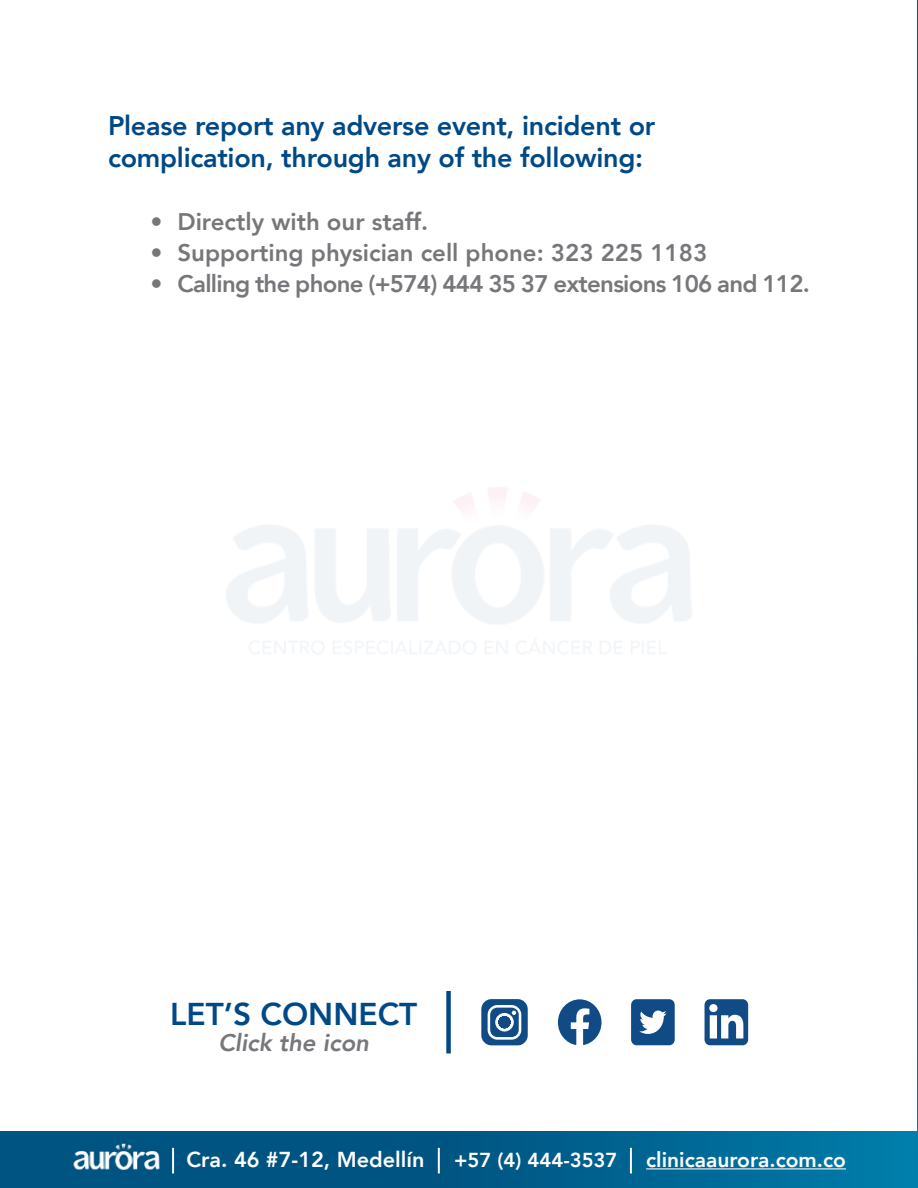
<style>
.page{position:relative;width:918px;height:1188px;background:#fff}
.page>*{position:absolute;margin:0;border:0;box-sizing:border-box;transform-origin:0 0}
.t1{font:800 31.5px "Avenir";color:#004987}
.t2{font:800 27px/31.5px "Avenir";letter-spacing:-.01em;color:#004987}
.t3{font:800 24px "Avenir";color:#76777a}
.t4{font:800 24px "Avenir";letter-spacing:-.03em;color:#76777a}
.t5{font:italic 800 24px "Avenir";color:#76777a}
.t6{font:800 21.6px "Avenir";color:#fff}
.t7{font:800 21px "Avenir";color:#fff}
.t8{font:800 20.25px "Avenir";color:#fff}
</style>
<div class="page">
<div style="left:0;top:1131px;width:918px;height:57px;background:linear-gradient(to right,#004977,#0375a2)"></div>
<hr style="left:630px;top:1148px;width:2px;height:25px;background:#fff">
<hr style="left:438px;top:1148px;width:2px;height:25px;background:#fff">
<hr style="left:172px;top:1148px;width:2px;height:25px;background:#fff">
<img style="left:72px;top:1143px;width:88px;height:27px">
<hr style="left:646px;top:1168px;width:200px;height:1px;background:#fff">
<svg style="left:705px;top:999px;width:43px;height:46px"></svg>
<svg style="left:631px;top:999px;width:44px;height:46px"></svg>
<svg style="left:558px;top:999px;width:44px;height:46px"></svg>
<div style="left:446px;top:991px;width:5px;height:62px;background:#004987"></div>
<svg style="left:481px;top:999px;width:47px;height:46px"></svg>
<svg style="left:917px;top:0;width:1px;height:1188px"></svg>
<p class="t2" style="left:108px;top:110px;width:549px">Please report any adverse event, incident or complication, through any of the following:</p>
<p class="t3" style="left:151px;top:202px;width:279px">• Directly with our staff.</p>
<p class="t3" style="left:151px;top:234px;width:558px">• Supporting physician cell phone: 323 225 1183</p>
<p class="t4" style="left:151px;top:265px;width:661px">• Calling the phone (+574) 444 35 37 extensions 106 and 112.</p>
<p class="t1" style="left:170px;top:990px;width:249px">LET’S CONNECT</p>
<p class="t5" style="left:218px;top:1028px;width:152px">Click the icon</p>
<p class="t6" style="left:186px;top:1143px;width:239px">Cra. 46 #7-12, Medellín</p>
<p class="t8" style="left:454px;top:1144px;width:165px">+57 (4) 444-3537</p>
<p class="t7" style="left:646px;top:1144px;width:201px">clinicaaurora.com.co</p>
</div>
